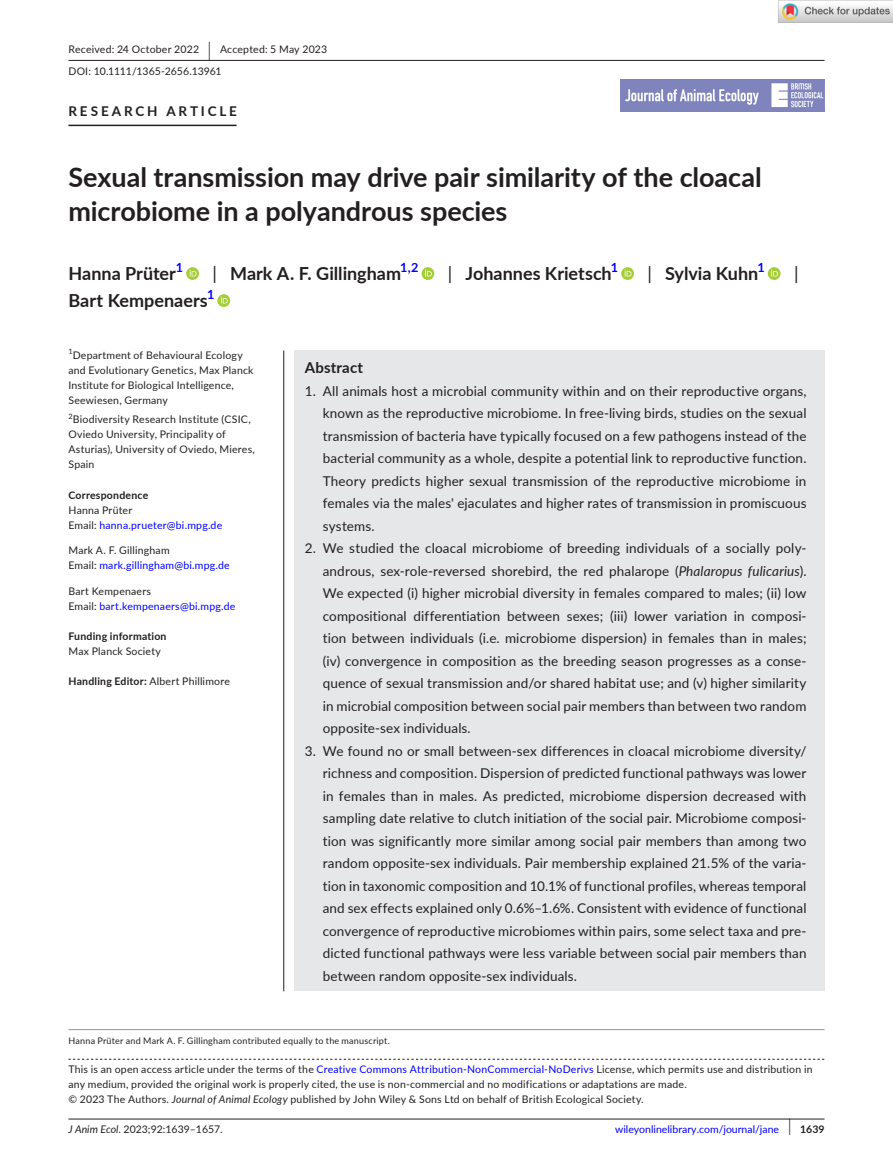
<style>
.page{position:relative;width:893px;height:1174px;background:#fff}
.page>*{position:absolute;margin:0;border:0;box-sizing:border-box;transform-origin:0 0}
.t1{font:700 27px/34.5px "Lato";color:#231f20}
.t2{font:700 18px "Lato";color:#231f20}
.t3{font:18px "Lato";color:#231f20}
.t4{font:700 15px "Lato";letter-spacing:.015em;color:#231f20}
.t5{font:13.5px/22.5px "Lato";letter-spacing:.01em;color:#231f20;text-align:justify}
.t6{font:700 13.5px "Lato";letter-spacing:.21em;color:#231f20}
.t7{font:700 12.6px "Lato";color:#00f}
.t8{font:10.5px/15px "Lato";letter-spacing:.02em;color:#231f20}
.t9{font:10.5px/15px "Lato";letter-spacing:.02em;color:#00f}
.t10{font:10.5px "Lato";color:#00f}
.t11{font:700 10.5px "Lato";letter-spacing:.02em;color:#231f20}
.t12{font:10.5px "Lato";color:#231f20}
.t13{font:9px "Lato";letter-spacing:.025em;color:#231f20}
.t14{font:7.35px "Lato";color:#231f20}
.s1{font-size:19.65px}
.s2{font-weight:400}
.s3{color:#231f20}
.s4{font-weight:700}
.s5{font-style:italic}
.s6{color:#00f}
.s7{font-size:17.4px;color:#231f20}
.s8{font-weight:700;color:#231f20}
</style>
<div class="page">
<hr style="left:68px;top:1118px;width:756px;height:1px;background:#231f20">
<img style="left:620px;top:79px;width:204px;height:33px">
<hr style="left:68px;top:60px;width:756px;height:1px;background:#231f20">
<hr style="left:68px;top:125px;width:169px;height:1px;background:#231f20">
<svg style="left:186px;top:267px;width:13px;height:13px"></svg>
<svg style="left:190px;top:269px;width:7px;height:7px"></svg>
<svg style="left:422px;top:267px;width:12px;height:13px"></svg>
<svg style="left:425px;top:269px;width:7px;height:7px"></svg>
<svg style="left:621px;top:267px;width:13px;height:13px"></svg>
<svg style="left:625px;top:269px;width:6px;height:7px"></svg>
<svg style="left:768px;top:267px;width:12px;height:13px"></svg>
<svg style="left:771px;top:269px;width:7px;height:7px"></svg>
<svg style="left:217px;top:294px;width:13px;height:13px"></svg>
<svg style="left:221px;top:296px;width:7px;height:7px"></svg>
<svg style="left:68px;top:1058px;width:756px;height:1px"></svg>
<hr style="left:68px;top:1029px;width:756px;height:1px;background:#939598">
<div style="left:294px;top:350px;width:530px;height:641px;background:#e6e7e9"></div>
<hr style="left:283px;top:350px;width:1px;height:641px;background:#231f20">
<img style="left:779px;top:0;width:114px;height:23px">
<p class="t8" style="left:68px;top:38px;width:260px;line-height:21.8px">Received: 24 October 2022 <span class="s1">|</span> Accepted: 5 May 2023<br>DOI: 10.1111/1365-2656.13961</p>
<p class="t6" style="left:68px;top:101px;width:170px">RESEARCH ARTICLE</p>
<h1 class="t1" style="left:68px;top:159px;width:695px">Sexual transmission may drive pair similarity of the cloacal microbiome in a polyandrous species</h1>
<h2 class="t2" style="left:68px;top:260px;width:109px">Hanna Prüter</h2>
<p class="t7" style="left:176px;top:258px;width:9px">1</p>
<h2 class="t2" style="left:212px;top:260px;width:190px"><span class="s2">|</span> Mark A. F. Gillingham</h2>
<p class="t7" style="left:400px;top:258px;width:20px">1,2</p>
<h2 class="t2" style="left:448px;top:260px;width:165px"><span class="s2">|</span> Johannes Krietsch</h2>
<p class="t7" style="left:611px;top:258px;width:9px">1</p>
<h2 class="t2" style="left:647px;top:260px;width:112px"><span class="s2">|</span> Sylvia Kuhn</h2>
<p class="t7" style="left:757px;top:258px;width:9px">1</p>
<h2 class="t3" style="left:794px;top:260px;width:6px">|</h2>
<h2 class="t2" style="left:68px;top:287px;width:141px">Bart Kempenaers</h2>
<p class="t7" style="left:207px;top:285px;width:9px">1</p>
<p class="t14" style="left:68px;top:346px;width:6px">1</p>
<p class="t8" style="left:68px;top:347px;width:187px;text-indent:4px">Department of Behavioural Ecology and Evolutionary Genetics, Max Planck Institute for Biological Intelligence, Seewiesen, Germany</p>
<p class="t8" style="left:68px;top:412px;width:188px"><sup>2</sup>Biodiversity Research Institute (CSIC,<br>Oviedo University, Principality of<br>Asturias), University of Oviedo, Mieres,<br>Spain</p>
<p class="t11" style="left:68px;top:487px;width:81px">Correspondence</p>
<p class="t9" style="left:68px;top:502px;width:155px"><span class="s3">Hanna Prüter<br>Email:</span> hanna.prueter@bi.mpg.de</p>
<p class="t9" style="left:68px;top:542px;width:163px"><span class="s3">Mark A. F. Gillingham<br>Email:</span> mark.gillingham@bi.mpg.de</p>
<p class="t9" style="left:68px;top:583px;width:168px"><span class="s3">Bart Kempenaers<br>Email:</span> bart.kempenaers@bi.mpg.de</p>
<p class="t11" style="left:68px;top:628px;width:100px">Funding information</p>
<p class="t8" style="left:68px;top:643px;width:94px">Max Planck Society</p>
<p class="t8" style="left:68px;top:673px;width:163px"><span class="s4">Handling Editor:</span> Albert Phillimore</p>
<p class="t4" style="left:305px;top:356px;width:60px">Abstract</p>
<p class="t5" style="left:323px;top:379px;width:485px;text-indent:-18px">1. All animals host a microbial community within and on their reproductive organs, known as the reproductive microbiome. In free-living birds, studies on the sexual transmission of bacteria have typically focused on a few pathogens instead of the bacterial community as a whole, despite a potential link to reproductive function.<br>Theory predicts higher sexual transmission of the reproductive microbiome in females via the males' ejaculates and higher rates of transmission in promiscuous systems.</p>
<p class="t5" style="left:323px;top:536px;width:485px;text-indent:-18px">2. We studied the cloacal microbiome of breeding individuals of a socially poly&shy;androus, sex-role-reversed shorebird, the red phalarope (<span class="s5">Phalaropus fulicarius</span>).<br>We expected (i) higher microbial diversity in females compared to males; (ii) low compositional differentiation between sexes; (iii) lower variation in composi&shy;tion between individuals (i.e. microbiome dispersion) in females than in males; (iv) convergence in composition as the breeding season progresses as a conse&shy;quence of sexual transmission and/or shared habitat use; and (v) higher similarity in microbial composition between social pair members than between two random opposite-sex individuals.</p>
<p class="t5" style="left:323px;top:739px;width:485px;text-indent:-18px">3. We found no or small between-sex differences in cloacal microbiome diversity/ richness and composition. Dispersion of predicted functional pathways was lower in females than in males. As predicted, microbiome dispersion decreased with sampling date relative to clutch initiation of the social pair. Microbiome composi&shy;tion was significantly more similar among social pair members than among two random opposite-sex individuals. Pair membership explained 21.5% of the varia&shy;tion in taxonomic composition and 10.1% of functional profiles, whereas temporal and sex effects explained only 0.6%–1.6%. Consistent with evidence of functional convergence of reproductive microbiomes within pairs, some select taxa and pre&shy;dicted functional pathways were less variable between social pair members than between random opposite-sex individuals.</p>
<p class="t13" style="left:68px;top:1033px;width:323px">Hanna Prüter and Mark A. F. Gillingham contributed equally to the manuscript.</p>
<p class="t8" style="left:68px;top:1061px;width:746px">This is an open access article under the terms of the <span class="s6">Creative Commons Attribution-NonCommercial-NoDerivs</span> License, which permits use and distribution in any medium, provided the original work is properly cited, the use is non-commercial and no modifications or adaptations are made.<br>© 2023 The Authors. <span class="s5">Journal of Animal Ecology</span> published by John Wiley &amp; Sons Ltd on behalf of British Ecological Society.</p>
<p class="t12" style="left:68px;top:1121px;width:156px"><span class="s5">J Anim Ecol.</span> 2023;92:1639–1657.</p>
<p class="t10" style="left:615px;top:1121px;width:211px">wileyonlinelibrary.com/journal/jane <span class="s7">|</span> <span class="s8">1639</span></p>
</div>
